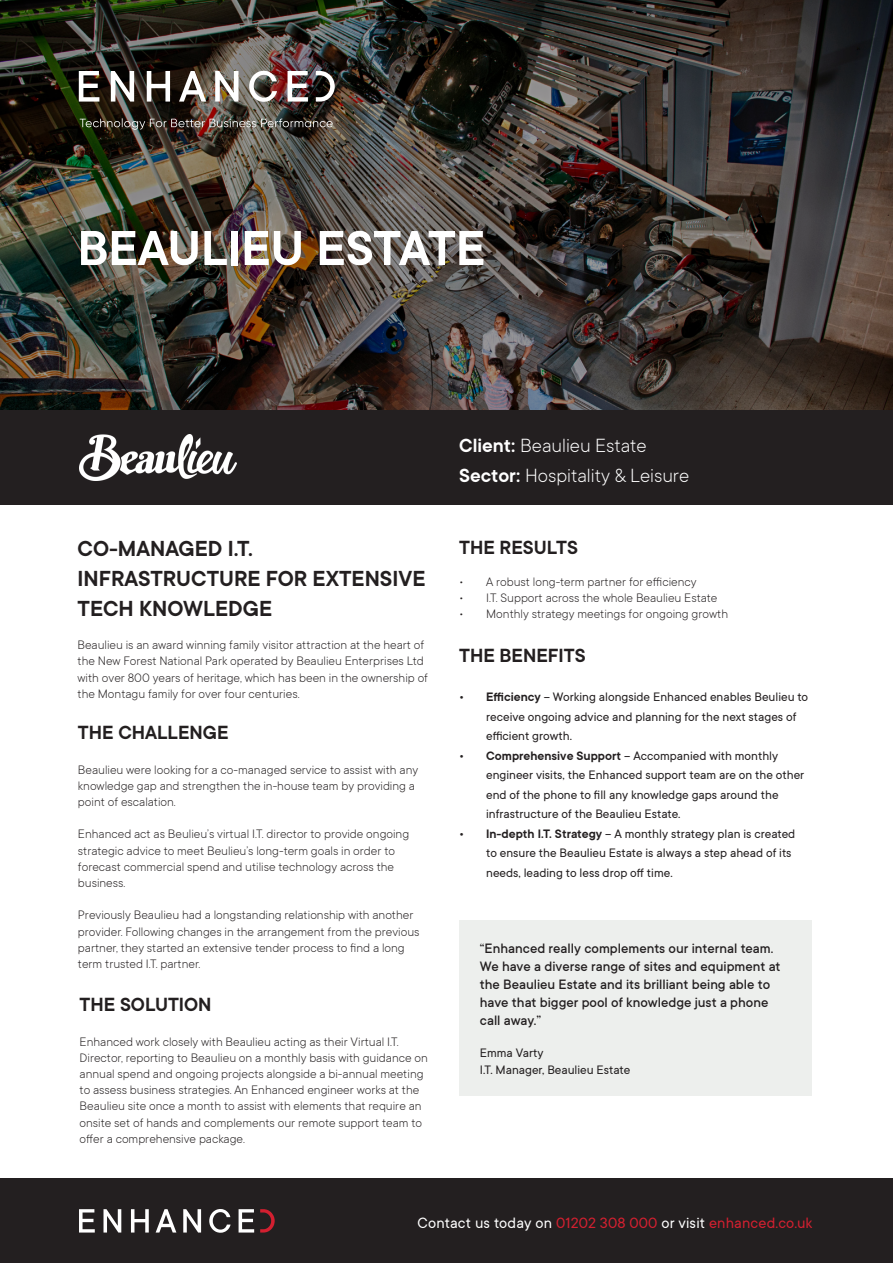
<style>
.page{position:relative;width:893px;height:1263px;background:#fff}
.page>*{position:absolute;margin:0;border:0;box-sizing:border-box;transform-origin:0 0}
.t1{font:600 54px "TT Commons";color:#fff}
.t2{font:600 24px/30px "TT Commons";color:#231f20}
.t3{font:300 21px "TT Commons";color:#fff}
.t4{font:600 21px "TT Commons";color:#231f20}
.t5{font:16.5px "TT Commons";letter-spacing:.01em;color:#d31f30}
.t6{font:500 15px/18px "TT Commons";color:#231f20}
.t7{font:300 13.5px/16.2px "TT Commons";color:#231f20}
.t8{font:13.5px/19.5px "TT Commons";color:#231f20}
.s1{font-weight:600}
.s2{color:#fff}
</style>
<div class="page">
<div style="left:0;top:1179px;width:893px;height:84px;background:#231f20"></div>
<svg style="left:260px;top:1209px;width:15px;height:23px"></svg>
<svg style="left:239px;top:1209px;width:15px;height:23px"></svg>
<svg style="left:209px;top:1209px;width:22px;height:24px"></svg>
<svg style="left:183px;top:1209px;width:18px;height:23px"></svg>
<svg style="left:156px;top:1209px;width:20px;height:23px"></svg>
<svg style="left:131px;top:1209px;width:18px;height:23px"></svg>
<svg style="left:104px;top:1209px;width:17px;height:23px"></svg>
<svg style="left:79px;top:1209px;width:16px;height:23px"></svg>
<img style="left:0;top:0;width:893px;height:410px">
<svg style="left:316px;top:71px;width:19px;height:31px"></svg>
<svg style="left:288px;top:71px;width:20px;height:31px"></svg>
<svg style="left:249px;top:71px;width:28px;height:31px"></svg>
<svg style="left:215px;top:71px;width:23px;height:31px"></svg>
<svg style="left:179px;top:71px;width:27px;height:31px"></svg>
<svg style="left:147px;top:71px;width:23px;height:31px"></svg>
<svg style="left:111px;top:71px;width:23px;height:31px"></svg>
<svg style="left:79px;top:71px;width:20px;height:31px"></svg>
<img style="left:80px;top:118px;width:253px;height:12px">
<div style="left:459px;top:919px;width:352px;height:176px;background:#edefed"></div>
<div style="left:0;top:410px;width:893px;height:95px;background:#231f20"></div>
<img style="left:80px;top:435px;width:157px;height:45px">
<p class="t1" style="left:78px;top:214px;width:409px">BEAULIEU ESTATE</p>
<p class="t2" style="left:78px;top:533px;width:349px">CO-MANAGED I.T.<br>INFRASTRUCTURE FOR EXTENSIVE<br>TECH KNOWLEDGE</p>
<p class="t7" style="left:78px;top:636px;width:352px">Beaulieu is an award winning family visitor attraction at the heart of the New Forest National Park operated by Beaulieu Enterprises Ltd with over 800 years of heritage, which has been in the ownership of the Montagu family for over four centuries.</p>
<p class="t4" style="left:78px;top:719px;width:152px">THE CHALLENGE</p>
<p class="t7" style="left:78px;top:761px;width:342px">Beaulieu were looking for a co-managed service to assist with any knowledge gap and strengthen the in-house team by providing a point of escalation.</p>
<p class="t7" style="left:78px;top:825px;width:333px">Enhanced act as Beulieu’s virtual I.T. director to provide ongoing strategic advice to meet Beulieu’s long-term goals in order to forecast commercial spend and utilise technology across the business.</p>
<p class="t7" style="left:78px;top:906px;width:343px">Previously Beaulieu had a longstanding relationship with another provider. Following changes in the arrangement from the previous partner, they started an extensive tender process to find a long term trusted I.T. partner.</p>
<p class="t4" style="left:80px;top:991px;width:133px">THE SOLUTION</p>
<p class="t7" style="left:80px;top:1033px;width:350px">Enhanced work closely with Beaulieu acting as their Virtual I.T.<br>Director, reporting to Beaulieu on a monthly basis with guidance on annual spend and ongoing projects alongside a bi-annual meeting to assess business strategies. An Enhanced engineer works at the Beaulieu site once a month to assist with elements that require an onsite set of hands and complements our remote support team to offer a comprehensive package.</p>
<p class="t3" style="left:459px;top:432px;width:189px"><span class="s1">Client:</span> Beaulieu Estate</p>
<p class="t3" style="left:459px;top:462px;width:232px"><span class="s1">Sector:</span> Hospitality &amp; Leisure</p>
<p class="t4" style="left:459px;top:534px;width:120px">THE RESULTS</p>
<p class="t7" style="left:459px;top:573px;width:239px">• A robust long-term partner for efficiency</p>
<p class="t7" style="left:459px;top:589px;width:260px">• I.T. Support across the whole Beaulieu Estate</p>
<p class="t7" style="left:459px;top:605px;width:270px">• Monthly strategy meetings for ongoing growth</p>
<p class="t4" style="left:459px;top:642px;width:128px">THE BENEFITS</p>
<p class="t8" style="left:486px;top:687px;width:324px;text-indent:-27px"><span class="s1">• Efficiency</span> – Working alongside Enhanced enables Beulieu to receive ongoing advice and planning for the next stages of efficient growth.</p>
<p class="t8" style="left:486px;top:746px;width:320px;text-indent:-27px"><span class="s1">• Comprehensive Support</span> – Accompanied with monthly engineer visits, the Enhanced support team are on the other end of the phone to fill any knowledge gaps around the infrastructure of the Beaulieu Estate.</p>
<p class="t8" style="left:486px;top:824px;width:311px;text-indent:-27px"><span class="s1">• In-depth I.T. Strategy</span> – A monthly strategy plan is created to ensure the Beaulieu Estate is always a step ahead of its needs, leading to less drop off time.</p>
<p class="t6" style="left:480px;top:939px;width:302px">“Enhanced really complements our internal team.<br>We have a diverse range of sites and equipment at the Beaulieu Estate and its brilliant being able to have that bigger pool of knowledge just a phone call away.”</p>
<p class="t8" style="left:480px;top:1043px;width:65px">Emma Varty</p>
<p class="t8" style="left:480px;top:1059px;width:152px">I.T. Manager, Beaulieu Estate</p>
<p class="t5" style="left:418px;top:1212px;width:396px"><span class="s2">Contact us today on</span> 01202 308 000 <span class="s2">or visit</span> enhanced.co.uk</p>
</div>
